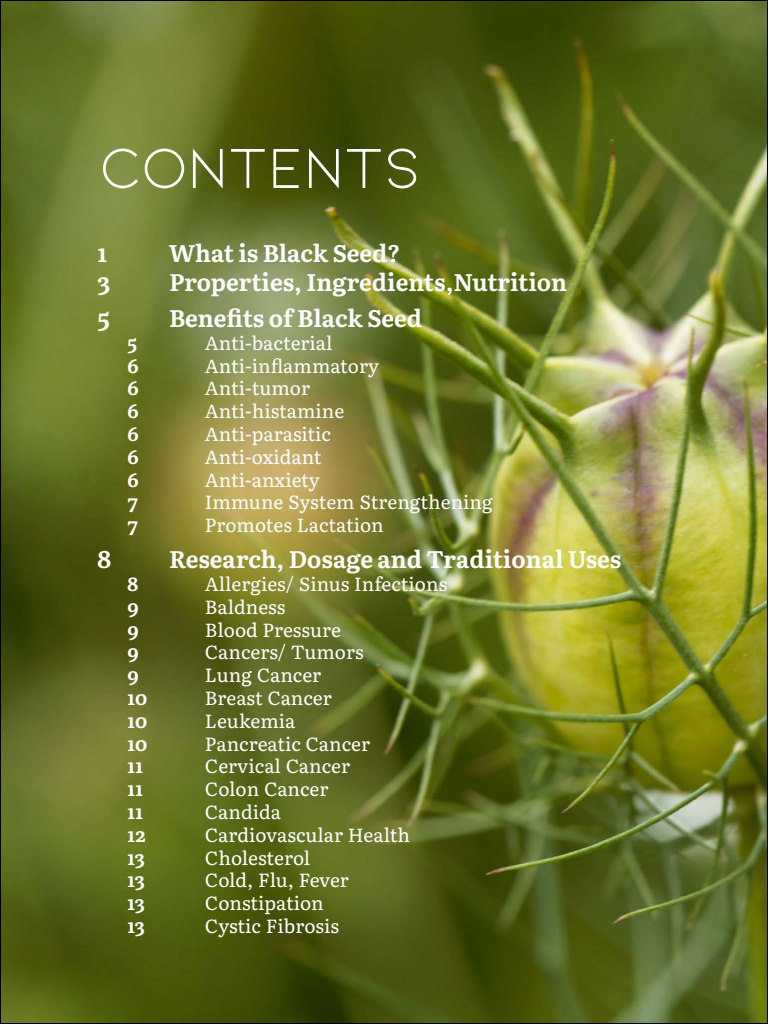
<style>
.page{position:relative;width:768px;height:1024px;background:#fff}
.page>*{position:absolute;margin:0;border:0;box-sizing:border-box;transform-origin:0 0}
.t1{font:60px "Kiona";color:#fff}
.t2{font:700 24px "Literata";color:#fff}
.t3{font:19px "Literata";color:#fff}
.t4{font:700 19px "Literata";color:#fff}
</style>
<div class="page">
<img style="left:2px;top:2px;width:764px;height:1020px">
<h1 class="t1" style="left:100px;top:134px;width:322px">CONTENTS</h1>
<p class="t2" style="left:97px;top:234px;width:12px">1</p>
<p class="t2" style="left:169px;top:234px;width:233px">What is Black Seed?</p>
<p class="t2" style="left:97px;top:263px;width:15px">3</p>
<p class="t2" style="left:169px;top:263px;width:400px">Properties, Ingredients,Nutrition</p>
<p class="t2" style="left:97px;top:299px;width:15px">5</p>
<p class="t2" style="left:169px;top:299px;width:255px">Benefits of Black Seed</p>
<p class="t4" style="left:127px;top:327px;width:12px">5</p>
<p class="t3" style="left:205px;top:328px;width:129px">Anti-bacterial</p>
<p class="t4" style="left:127px;top:350px;width:13px">6</p>
<p class="t3" style="left:205px;top:351px;width:175px">Anti-inflammatory</p>
<p class="t4" style="left:127px;top:373px;width:13px">6</p>
<p class="t3" style="left:205px;top:374px;width:107px">Anti-tumor</p>
<p class="t4" style="left:127px;top:396px;width:13px">6</p>
<p class="t3" style="left:205px;top:397px;width:141px">Anti-histamine</p>
<p class="t4" style="left:127px;top:419px;width:13px">6</p>
<p class="t3" style="left:205px;top:419px;width:128px">Anti-parasitic</p>
<p class="t4" style="left:127px;top:441px;width:13px">6</p>
<p class="t3" style="left:205px;top:442px;width:118px">Anti-oxidant</p>
<p class="t4" style="left:127px;top:464px;width:13px">6</p>
<p class="t3" style="left:205px;top:465px;width:116px">Anti-anxiety</p>
<p class="t4" style="left:127px;top:487px;width:12px">7</p>
<p class="t3" style="left:205px;top:488px;width:289px">Immune System Strengthening</p>
<p class="t4" style="left:127px;top:510px;width:12px">7</p>
<p class="t3" style="left:205px;top:511px;width:180px">Promotes Lactation</p>
<p class="t2" style="left:97px;top:540px;width:16px">8</p>
<p class="t2" style="left:169px;top:540px;width:454px">Research, Dosage and Traditional Uses</p>
<p class="t4" style="left:127px;top:569px;width:13px">8</p>
<p class="t3" style="left:205px;top:569px;width:244px">Allergies/ Sinus Infections</p>
<p class="t4" style="left:127px;top:591px;width:13px">9</p>
<p class="t3" style="left:205px;top:592px;width:82px">Baldness</p>
<p class="t4" style="left:127px;top:614px;width:13px">9</p>
<p class="t3" style="left:205px;top:615px;width:137px">Blood Pressure</p>
<p class="t4" style="left:127px;top:637px;width:13px">9</p>
<p class="t3" style="left:205px;top:638px;width:160px">Cancers/ Tumors</p>
<p class="t4" style="left:127px;top:660px;width:13px">9</p>
<p class="t3" style="left:205px;top:661px;width:118px">Lung Cancer</p>
<p class="t4" style="left:127px;top:683px;width:22px">10</p>
<p class="t3" style="left:205px;top:683px;width:128px">Breast Cancer</p>
<p class="t4" style="left:127px;top:705px;width:22px">10</p>
<p class="t3" style="left:205px;top:706px;width:92px">Leukemia</p>
<p class="t4" style="left:127px;top:728px;width:22px">10</p>
<p class="t3" style="left:205px;top:729px;width:166px">Pancreatic Cancer</p>
<p class="t4" style="left:127px;top:751px;width:18px">11</p>
<p class="t3" style="left:205px;top:752px;width:147px">Cervical Cancer</p>
<p class="t4" style="left:127px;top:774px;width:18px">11</p>
<p class="t3" style="left:205px;top:775px;width:125px">Colon Cancer</p>
<p class="t4" style="left:127px;top:797px;width:18px">11</p>
<p class="t3" style="left:205px;top:797px;width:77px">Candida</p>
<p class="t4" style="left:127px;top:819px;width:21px">12</p>
<p class="t3" style="left:205px;top:820px;width:207px">Cardiovascular Health</p>
<p class="t4" style="left:127px;top:842px;width:20px">13</p>
<p class="t3" style="left:205px;top:843px;width:107px">Cholesterol</p>
<p class="t4" style="left:127px;top:865px;width:20px">13</p>
<p class="t3" style="left:205px;top:866px;width:145px">Cold, Flu, Fever</p>
<p class="t4" style="left:127px;top:888px;width:20px">13</p>
<p class="t3" style="left:205px;top:889px;width:120px">Constipation</p>
<p class="t4" style="left:127px;top:911px;width:20px">13</p>
<p class="t3" style="left:205px;top:911px;width:136px">Cystic Fibrosis</p>
</div>
